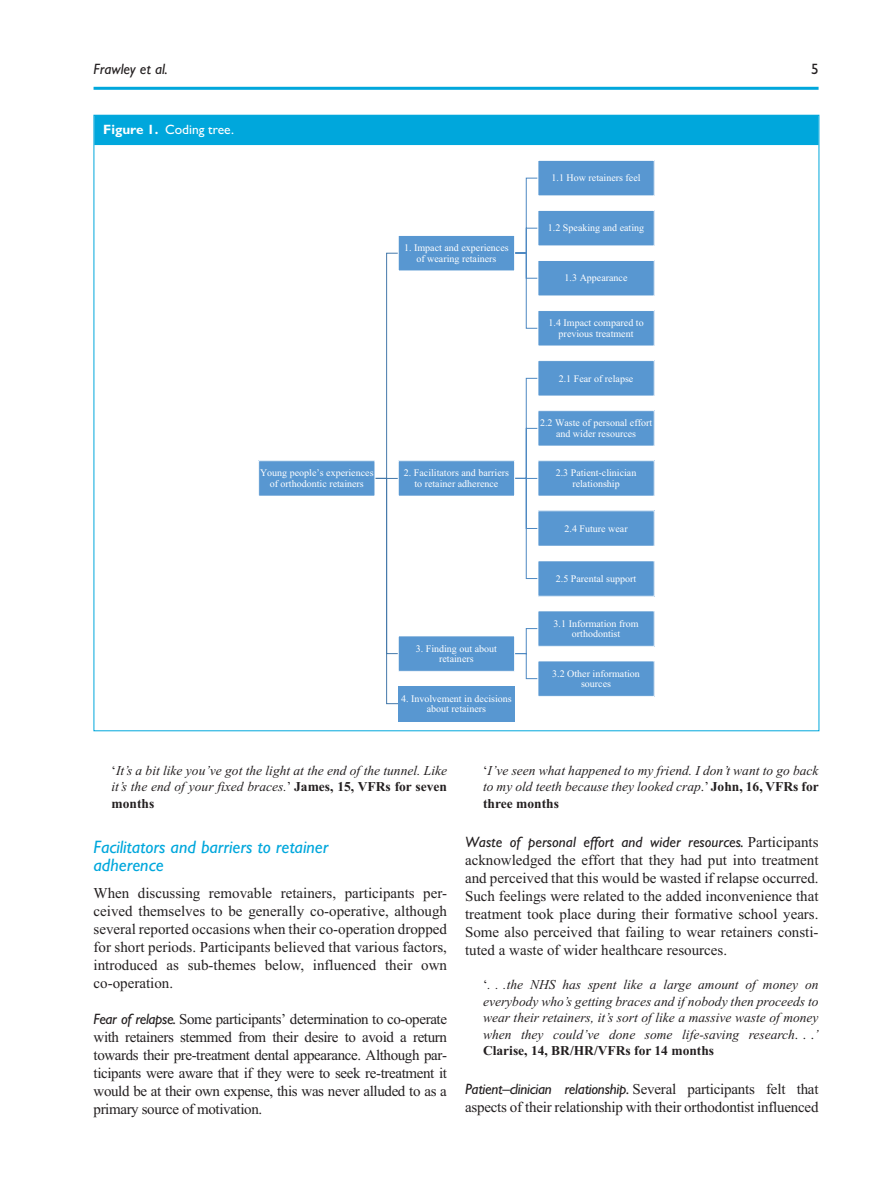
<style>
.page{position:relative;width:893px;height:1191px;background:#fff}
.page>*{position:absolute;margin:0;border:0;box-sizing:border-box;transform-origin:0 0}
.t1{font:italic 500 18px/18px "Gill Sans MT Pro";color:#00a7dc}
.t2{font:15px/18px "Times New Roman";letter-spacing:-.015em;color:#231f20;text-align:justify}
.t3{font:italic 500 15px "Gill Sans MT Pro";color:#231f20}
.t4{font:500 15px "Gill Sans MT Pro";color:#231f20}
.t5{font:italic 13.5px/16.5px "Times New Roman";color:#231f20;text-align:justify}
.t6{font:500 13.5px "Gill Sans MT Pro";color:#fff}
.t7{font:10.05px/10.4px "Times New Roman";color:#fff;text-align:center}
.s1{font-family:"Gill Sans Std";font-weight:700}
.s2{font-style:normal}
.s3{font-weight:700;font-style:normal}
.s4{font-family:"Gill Sans MT Pro";font-weight:500;font-style:italic}
.s5{font-family:"Times New Roman";font-weight:400;font-style:normal}
</style>
<div class="page">
<hr style="left:94px;top:87px;width:725px;height:3px;background:#00a7dc">
<div style="left:94px;top:115px;width:725px;height:30px;background:#00a7dc"></div>
<svg style="left:515px;top:628px;width:22px;height:51px"></svg>
<svg style="left:515px;top:377px;width:22px;height:202px"></svg>
<svg style="left:515px;top:177px;width:22px;height:152px"></svg>
<svg style="left:375px;top:252px;width:23px;height:452px"></svg>
<div style="left:259px;top:461px;width:116px;height:35px;background:#5897d1"></div>
<div style="left:258px;top:460px;width:117px;height:36px;border:1px solid #fff"></div>
<div style="left:398px;top:235px;width:117px;height:36px;background:#5897d1"></div>
<div style="left:398px;top:235px;width:117px;height:36px;border:1px solid #fff"></div>
<div style="left:538px;top:160px;width:116px;height:36px;background:#5897d1"></div>
<div style="left:537px;top:160px;width:118px;height:36px;border:1px solid #fff"></div>
<div style="left:538px;top:210px;width:116px;height:36px;background:#5897d1"></div>
<div style="left:537px;top:210px;width:118px;height:36px;border:1px solid #fff"></div>
<div style="left:538px;top:260px;width:116px;height:36px;background:#5897d1"></div>
<div style="left:537px;top:260px;width:118px;height:36px;border:1px solid #fff"></div>
<div style="left:538px;top:310px;width:116px;height:36px;background:#5897d1"></div>
<div style="left:537px;top:310px;width:118px;height:36px;border:1px solid #fff"></div>
<div style="left:398px;top:461px;width:117px;height:35px;background:#5897d1"></div>
<div style="left:398px;top:460px;width:117px;height:36px;border:1px solid #fff"></div>
<div style="left:538px;top:360px;width:116px;height:36px;background:#5897d1"></div>
<div style="left:537px;top:360px;width:118px;height:36px;border:1px solid #fff"></div>
<div style="left:538px;top:410px;width:116px;height:36px;background:#5897d1"></div>
<div style="left:537px;top:410px;width:118px;height:36px;border:1px solid #fff"></div>
<div style="left:538px;top:461px;width:116px;height:35px;background:#5897d1"></div>
<div style="left:537px;top:460px;width:118px;height:36px;border:1px solid #fff"></div>
<div style="left:538px;top:511px;width:116px;height:35px;background:#5897d1"></div>
<div style="left:537px;top:510px;width:118px;height:36px;border:1px solid #fff"></div>
<div style="left:538px;top:561px;width:116px;height:35px;background:#5897d1"></div>
<div style="left:537px;top:560px;width:118px;height:37px;border:1px solid #fff"></div>
<div style="left:398px;top:636px;width:117px;height:35px;background:#5897d1"></div>
<div style="left:398px;top:635px;width:117px;height:37px;border:1px solid #fff"></div>
<div style="left:538px;top:611px;width:116px;height:35px;background:#5897d1"></div>
<div style="left:537px;top:610px;width:118px;height:37px;border:1px solid #fff"></div>
<div style="left:538px;top:661px;width:116px;height:35px;background:#5897d1"></div>
<div style="left:537px;top:660px;width:118px;height:37px;border:1px solid #fff"></div>
<div style="left:398px;top:686px;width:117px;height:35px;background:#5897d1"></div>
<p class="t3" style="left:94px;top:64px;width:76px">Frawley et al.</p>
<p class="t4" style="left:811px;top:63px;width:9px">5</p>
<p class="t6" style="left:103px;top:124px;width:132px"><span class="s1">Figure 1.</span> Coding tree.</p>
<p class="t7" style="left:404px;top:244px;width:106px">1. Impact and experiences of wearing retainers</p>
<p class="t7" style="left:260px;top:469px;width:115px">Young people’s experiences of orthodontic retainers</p>
<p class="t7" style="left:404px;top:469px;width:107px">2. Facilitators and barriers to retainer adherence</p>
<p class="t7" style="left:416px;top:644px;width:83px">3. Finding out about retainers</p>
<p class="t7" style="left:401px;top:694px;width:112px">4. Involvement in decisions about retainers</p>
<p class="t7" style="left:552px;top:174px;width:91px">1.1 How retainers feel</p>
<p class="t7" style="left:548px;top:224px;width:98px">1.2 Speaking and eating</p>
<p class="t7" style="left:565px;top:274px;width:64px">1.3 Appearance</p>
<p class="t7" style="left:548px;top:319px;width:97px">1.4 Impact compared to previous treatment</p>
<p class="t7" style="left:559px;top:374px;width:76px">2.1 Fear of relapse</p>
<p class="t7" style="left:540px;top:419px;width:114px">2.2 Waste of personal effort and wider resources</p>
<p class="t7" style="left:556px;top:469px;width:82px">2.3 Patient-clinician relationship</p>
<p class="t7" style="left:564px;top:524px;width:65px">2.4 Future wear</p>
<p class="t7" style="left:556px;top:574px;width:82px">2.5 Parental support</p>
<p class="t7" style="left:554px;top:619px;width:86px">3.1 Information from orthodontist</p>
<p class="t7" style="left:552px;top:669px;width:89px">3.2 Other information sources</p>
<p class="t5" style="left:112px;top:763px;width:337px"><span class="s2">‘</span>It’s a bit like you’ve got the light at the end of the tunnel. Like it’s the end of your fixed braces.<span class="s2">’</span> <span class="s3">James, 15, VFRs for seven months</span></p>
<p class="t1" style="left:94px;top:839px;width:236px">Facilitators and barriers to retainer adherence</p>
<p class="t2" style="left:94px;top:885px;width:355px">When discussing removable retainers, participants per&shy;ceived themselves to be generally co-operative, although several reported occasions when their co-operation dropped for short periods. Participants believed that various factors, introduced as sub-themes below, influenced their own co-operation.</p>
<p class="t2" style="left:94px;top:1011px;width:355px"><span class="s4">Fear of relapse.</span> Some participants’ determination to co-operate with retainers stemmed from their desire to avoid a return towards their pre-treatment dental appearance. Although par&shy;ticipants were aware that if they were to seek re-treatment it would be at their own expense, this was never alluded to as a primary source of motivation.</p>
<p class="t5" style="left:483px;top:763px;width:337px"><span class="s2">‘</span>I’ve seen what happened to my friend. I don’t want to go back to my old teeth because they looked crap<span class="s2">.’</span> <span class="s3">John, 16, VFRs for three months</span></p>
<p class="t3" style="left:465px;top:836px;width:355px">Waste of personal effort and wider resources. <span class="s5">Participants</span></p>
<p class="t2" style="left:465px;top:852px;width:355px">acknowledged the effort that they had put into treatment and perceived that this would be wasted if relapse occurred.<br>Such feelings were related to the added inconvenience that treatment took place during their formative school years.<br>Some also perceived that failing to wear retainers consti&shy;tuted a waste of wider healthcare resources.</p>
<p class="t5" style="left:483px;top:977px;width:337px"><span class="s2">‘</span>. . .the NHS has spent like a large amount of money on everybody who’s getting braces and if nobody then proceeds to wear their retainers, it’s sort of like a massive waste of money when they could’ve done some life-saving research<span class="s2">. . .</span>’ <span class="s3">Clarise, 14, BR/HR/VFRs for 14 months</span></p>
<p class="t3" style="left:465px;top:1083px;width:355px">Patient–clinician relationship. <span class="s5">Several participants felt that</span></p>
<p class="t2" style="left:465px;top:1099px;width:355px">aspects of their relationship with their orthodontist influenced</p>
</div>
